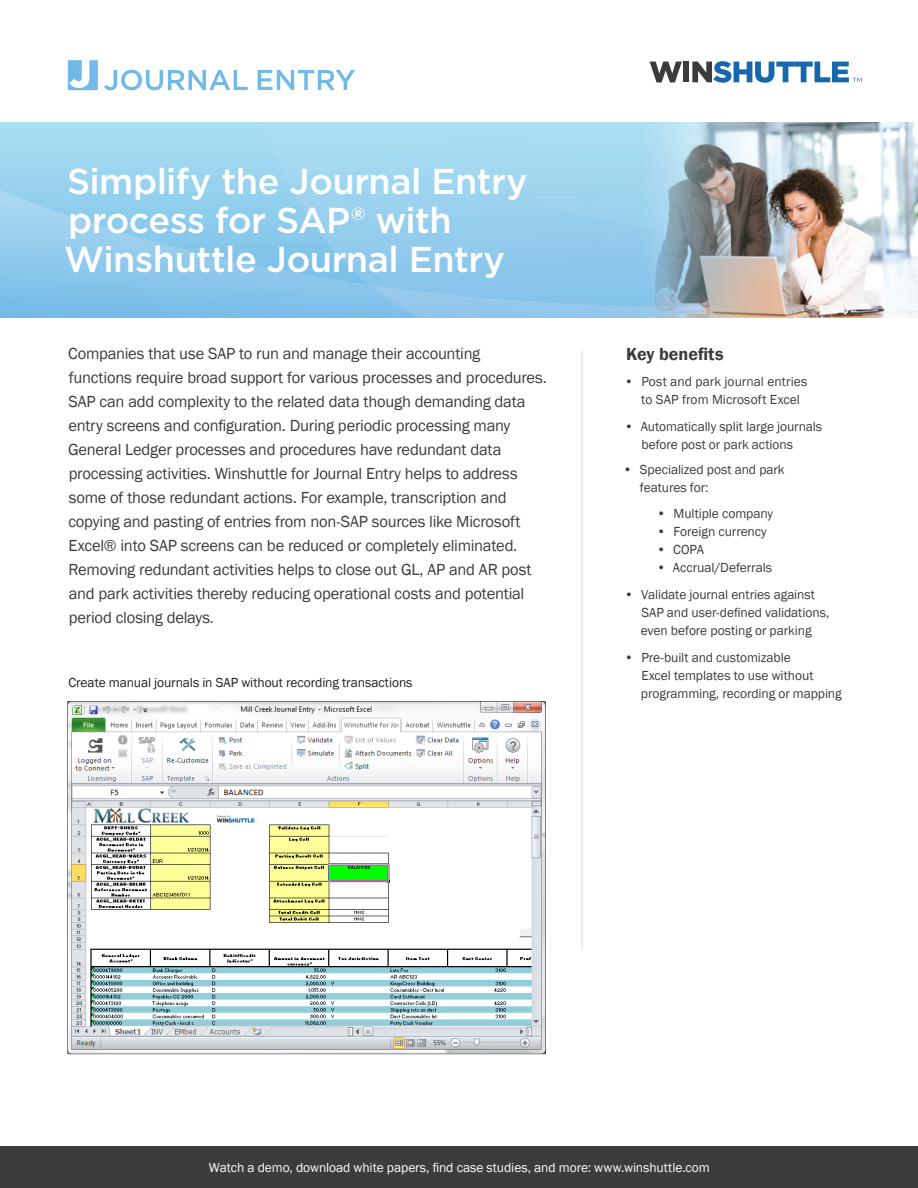
<style>
.page{position:relative;width:918px;height:1188px;background:#fff}
.page>*{position:absolute;margin:0;border:0;box-sizing:border-box;transform-origin:0 0}
.Headline_1{font:500 36px/39px "Gotham";letter-spacing:-.015em;color:#fff}
.Headline_2{font:600 18px "Franklin Gothic";color:#3c3c3c}
.Body_copy_-_Large{font:16.5px/24px "Franklin Gothic";letter-spacing:-.015em;color:#3c3c3c}
.List_Style{font:13.5px/18px "Franklin Gothic";letter-spacing:-.005em;color:#3c3c3c}
.URL_Footer{font:13.5px "Franklin Gothic";letter-spacing:-.005em;color:#fff}
.Body_copy{font:13.5px "Franklin Gothic";letter-spacing:-.005em;color:#231f20}
.s1{font-size:15px}
</style>
<div class="page">
<div style="left:0;top:1147px;width:918px;height:41px;background:#3c3c3c"></div>
<svg style="left:650px;top:61px;width:32px;height:21px"></svg>
<div style="left:684px;top:62px;width:5px;height:20px;background:#3c3c3c"></div>
<svg style="left:692px;top:61px;width:170px;height:22px"></svg>
<hr style="left:582px;top:349px;width:1px;height:601px;background:#dadada">
<svg style="left:104px;top:70px;width:144px;height:20px"></svg>
<svg style="left:258px;top:70px;width:97px;height:20px"></svg>
<svg style="left:68px;top:60px;width:30px;height:30px"></svg>
<img style="left:0;top:123px;width:918px;height:195px">
<img style="left:68px;top:701px;width:478px;height:354px">
<p class="Headline_1" style="left:64px;top:161px;width:465px">Simplify the Journal Entry process for SAP® with<br>Winshuttle Journal Entry</p>
<p class="Body_copy_-_Large" style="left:68px;top:341px;width:480px">Companies that use SAP to run and manage their accounting functions require broad support for various processes and procedures.<br>SAP can add complexity to the related data though demanding data entry screens and configuration. During periodic processing many General Ledger processes and procedures have redundant data processing activities. Winshuttle for Journal Entry helps to address some of those redundant actions. For example, transcription and copying and pasting of entries from non-SAP sources like Microsoft Excel® into SAP screens can be reduced or completely eliminated.<br>Removing redundant activities helps to close out GL, AP and AR post and park activities thereby reducing operational costs and potential period closing delays<span class="s1">.</span></p>
<p class="Body_copy" style="left:68px;top:674px;width:346px">Create manual journals in SAP without recording transactions</p>
<p class="Headline_2" style="left:626px;top:343px;width:99px">Key benefits</p>
<p class="List_Style" style="left:641px;top:372px;width:168px;text-indent:-17px">• Post and park journal entries to SAP from Microsoft Excel</p>
<p class="List_Style" style="left:641px;top:417px;width:182px;text-indent:-17px">• Automatically split large journals before post or park actions</p>
<p class="List_Style" style="left:623px;top:461px;width:163px">• Specialized post and park</p>
<p class="List_Style" style="left:640px;top:479px;width:70px">features for:</p>
<p class="List_Style" style="left:657px;top:504px;width:118px">• Multiple company</p>
<p class="List_Style" style="left:657px;top:522px;width:111px">• Foreign currency</p>
<p class="List_Style" style="left:657px;top:540px;width:49px">• COPA</p>
<p class="List_Style" style="left:657px;top:558px;width:117px">• Accrual/Deferrals</p>
<p class="List_Style" style="left:641px;top:585px;width:190px;text-indent:-16px">• Validate journal entries against<br>SAP and user-defined validations, even before posting or parking</p>
<p class="List_Style" style="left:641px;top:648px;width:202px;text-indent:-16px">• Pre-built and customizable<br>Excel templates to use without programming, recording or mapping</p>
<p class="URL_Footer" style="left:209px;top:1159px;width:502px">Watch a demo, download white papers, find case studies, and more: www.winshuttle.com</p>
</div>
